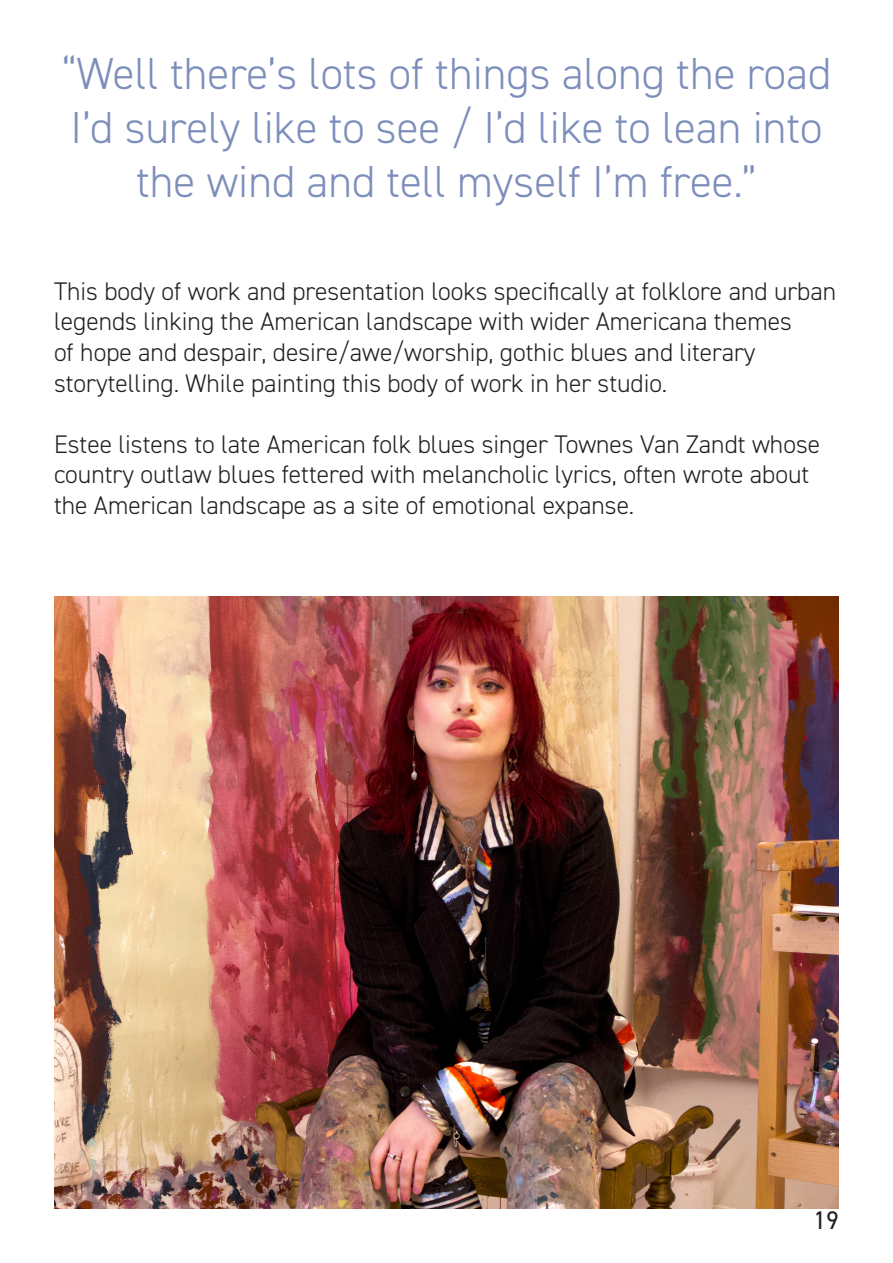
<style>
.page{position:relative;width:893px;height:1263px;background:#fff}
.page>*{position:absolute;margin:0;border:0;box-sizing:border-box;transform-origin:0 0}
.t1{font:300 45px/54px "DIN2014";color:#7d8ebb;text-align:center}
.t2{font:300 25.5px/30.6px "DIN2014";color:#231f20}
.t3{font:25.5px "DIN2014";color:#231f20}
</style>
<div class="page">
<img style="left:54px;top:597px;width:785px;height:612px">
<p class="t1" style="left:62px;top:47px;width:771px">“Well there’s lots of things along the road<br>I’d surely like to see / I’d like to lean into the wind and tell myself I’m free.”</p>
<p class="t2" style="left:54px;top:276px;width:784px">This body of work and presentation looks specifically at folklore and urban legends linking the American landscape with wider Americana themes<br>of hope and despair, desire/awe/worship, gothic blues and literary storytelling. While painting this body of work in her studio.</p>
<p class="t2" style="left:54px;top:429px;width:768px">Estee listens to late American folk blues singer Townes Van Zandt whose country outlaw blues fettered with melancholic lyrics, often wrote about the American landscape as a site of emotional expanse.</p>
<p class="t3" style="left:813px;top:1204px;width:27px">19</p>
</div>
